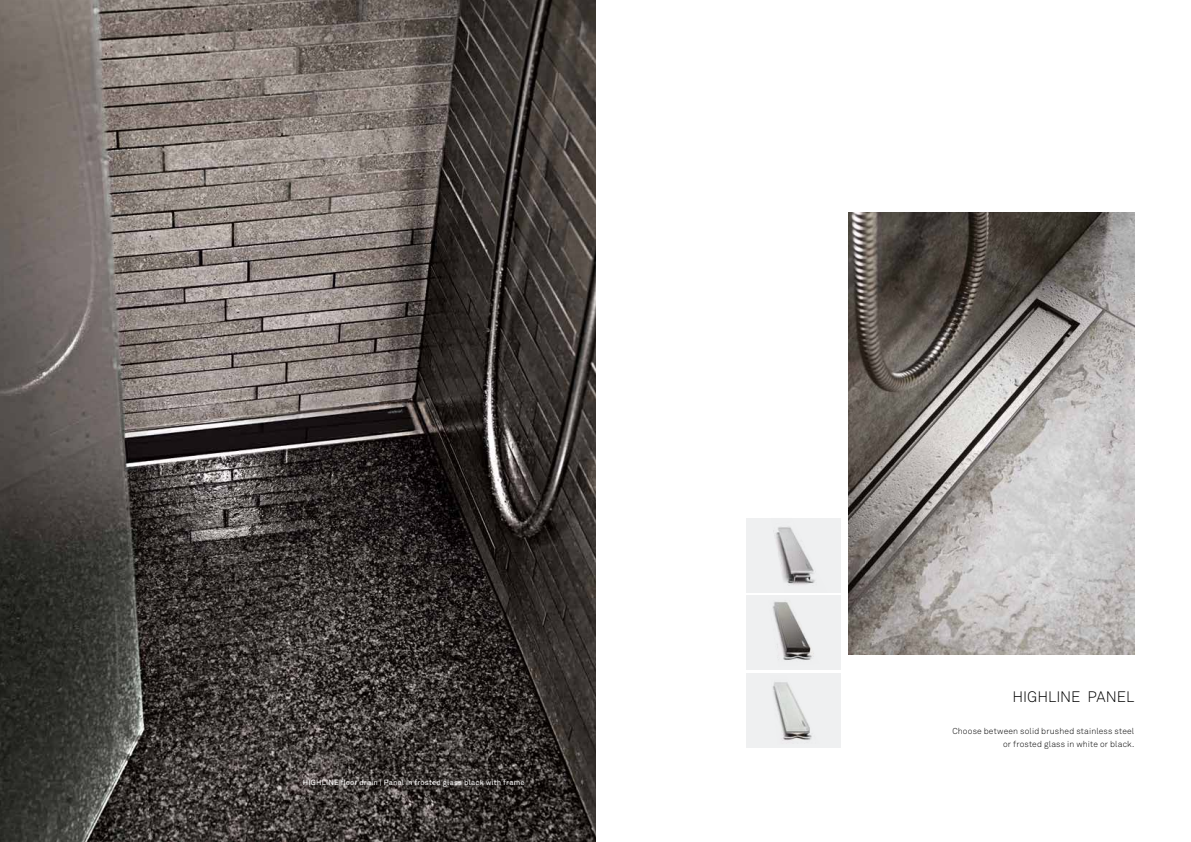
<style>
.page{position:relative;width:1191px;height:842px;background:#fff}
.page>*{position:absolute;margin:0;border:0;box-sizing:border-box;transform-origin:0 0}
.t1{font:300 15px "Akkurat Pro";letter-spacing:-.005em;color:#000}
.t2{font:300 8.5px/13px "Akkurat Pro";letter-spacing:.02em;color:#000;text-align:right}
.t3{font:7.5px "Akkurat Pro";letter-spacing:.025em;color:#fff}
</style>
<div class="page">
<img style="left:0;top:0;width:595px;height:842px">
<div style="left:746px;top:518px;width:95px;height:74px;background:#eff0f1"></div>
<img style="left:774px;top:527px;width:41px;height:58px">
<div style="left:746px;top:673px;width:95px;height:75px;background:#eff0f1"></div>
<img style="left:773px;top:682px;width:39px;height:59px">
<div style="left:746px;top:595px;width:95px;height:75px;background:#eff0f1"></div>
<img style="left:772px;top:601px;width:42px;height:59px">
<img style="left:848px;top:213px;width:286px;height:441px">
<p class="t3" style="left:303px;top:777px;width:223px">HIGHLINE floor drain | Panel in frosted glass black with frame</p>
<h1 class="t1" style="left:1012px;top:687px;width:123px">HIGHLINE PANEL</h1>
<p class="t2" style="left:952px;top:724px;width:183px">Choose between solid brushed stainless steel or frosted glass in white or black.</p>
</div>
